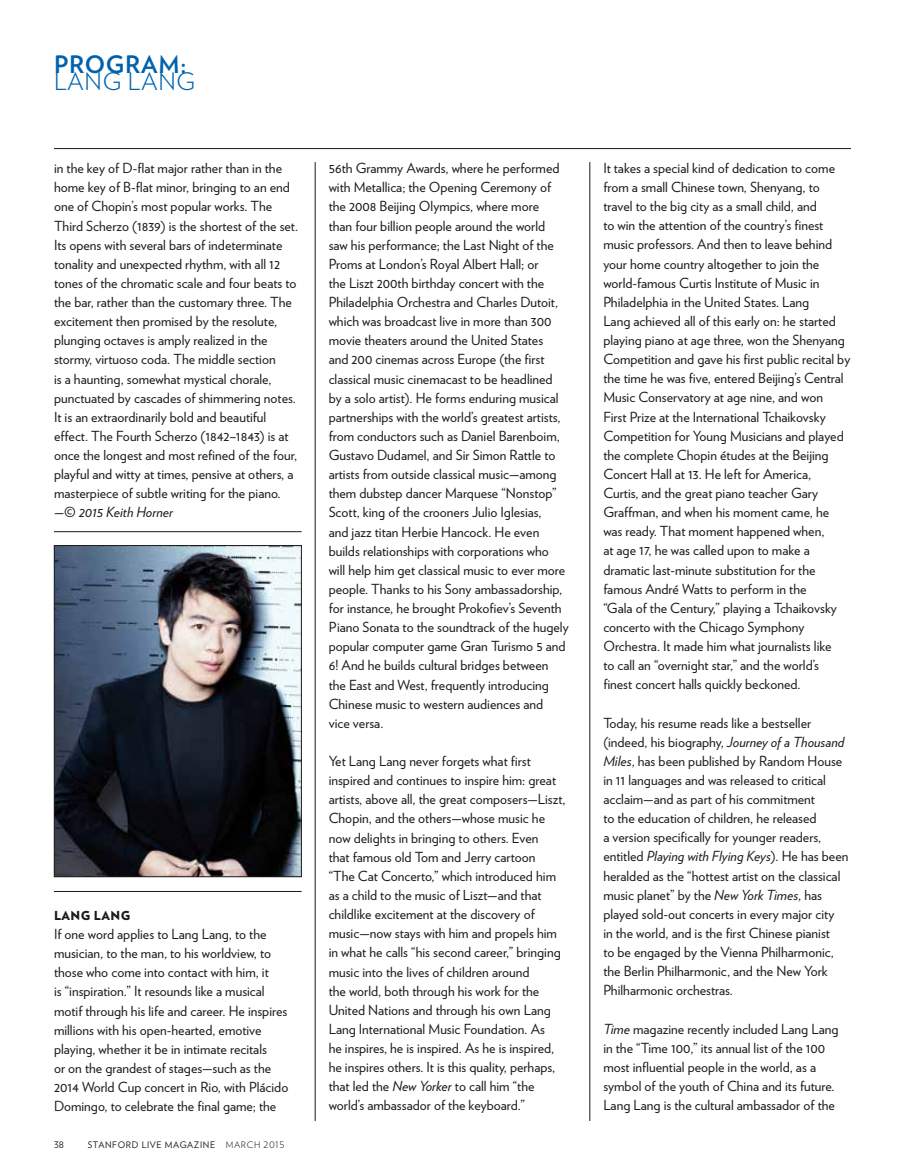
<style>
.page{position:relative;width:905px;height:1175px;background:#fff}
.page>*{position:absolute;margin:0;border:0;box-sizing:border-box;transform-origin:0 0}
.t1{font:700 24px "Verlag";letter-spacing:.03em;color:#0062ae}
.t2{font:300 24px "Verlag";letter-spacing:.03em;color:#0062ae}
.t3{font:13.8px/19px "Verlag";color:#1c1b1b}
.t4{font:900 12.3px "Verlag";letter-spacing:.04em;color:#1c1b1b}
.t5{font:9px "Verlag";letter-spacing:.065em;color:#1c1b1b}
.s1{font-style:italic}
.s2{font-weight:300}
</style>
<div class="page">
<hr style="left:589px;top:162px;width:1px;height:958px;background:#1c1b1b">
<hr style="left:315px;top:162px;width:1px;height:958px;background:#1c1b1b">
<hr style="left:54px;top:148px;width:796px;height:1px;background:#1c1b1b">
<hr style="left:54px;top:891px;width:248px;height:1px;background:#1c1b1b">
<hr style="left:54px;top:531px;width:248px;height:1px;background:#1c1b1b">
<img style="left:56px;top:547px;width:243px;height:328px">
<div style="left:54px;top:545px;width:247px;height:332px;border:1px solid #1c1b1b"></div>
<h1 class="t1" style="left:54px;top:46px;width:134px">PROGRAM:</h1>
<h1 class="t2" style="left:54px;top:63px;width:143px">LANG LANG</h1>
<p class="t3" style="left:54px;top:158px;width:245px">in the key of D-flat major rather than in the home key of B-flat minor, bringing to an end one of Chopin’s most popular works. The Third Scherzo (1839) is the shortest of the set.<br>Its opens with several bars of indeterminate tonality and unexpected rhythm, with all 12 tones of the chromatic scale and four beats to the bar, rather than the customary three. The excitement then promised by the resolute, plunging octaves is amply realized in the stormy, virtuoso coda. The middle section<br>is a haunting, somewhat mystical chorale, punctuated by cascades of shimmering notes.<br>It is an extraordinarily bold and beautiful effect. The Fourth Scherzo (1842–1843) is at once the longest and most refined of the four, playful and witty at times, pensive at others, a masterpiece of subtle writing for the piano. <span class="s1">—</span>© <span class="s1">2015 Keith Horner</span></p>
<p class="t4" style="left:54px;top:905px;width:78px">LANG LANG</p>
<p class="t3" style="left:54px;top:923px;width:236px">If one word applies to Lang Lang, to the musician, to the man, to his worldview, to those who come into contact with him, it<br>is “inspiration.” It resounds like a musical motif through his life and career. He inspires millions with his open-hearted, emotive playing, whether it be in intimate recitals<br>or on the grandest of stages—such as the 2014 World Cup concert in Rio, with Plácido Domingo, to celebrate the final game; the</p>
<p class="t5" style="left:54px;top:1138px;width:11px">38</p>
<p class="t5" style="left:88px;top:1138px;width:198px">STANFORD LIVE MAGAZINE <span class="s2">MARCH 2015</span></p>
<p class="t3" style="left:329px;top:158px;width:241px">56th Grammy Awards, where he performed with Metallica; the Opening Ceremony of the 2008 Beijing Olympics, where more<br>than four billion people around the world<br>saw his performance; the Last Night of the Proms at London’s Royal Albert Hall; or<br>the Liszt 200th birthday concert with the Philadelphia Orchestra and Charles Dutoit, which was broadcast live in more than 300 movie theaters around the United States<br>and 200 cinemas across Europe (the first classical music cinemacast to be headlined by a solo artist). He forms enduring musical partnerships with the world’s greatest artists, from conductors such as Daniel Barenboim, Gustavo Dudamel, and Sir Simon Rattle to artists from outside classical music—among them dubstep dancer Marquese “Nonstop” Scott, king of the crooners Julio Iglesias,<br>and jazz titan Herbie Hancock. He even builds relationships with corporations who will help him get classical music to ever more people. Thanks to his Sony ambassadorship, for instance, he brought Prokofiev’s Seventh Piano Sonata to the soundtrack of the hugely popular computer game Gran Turismo 5 and 6! And he builds cultural bridges between the East and West, frequently introducing Chinese music to western audiences and<br>vice versa.</p>
<p class="t3" style="left:329px;top:751px;width:238px">Yet Lang Lang never forgets what first inspired and continues to inspire him: great artists, above all, the great composers—Liszt, Chopin, and the others—whose music he now delights in bringing to others. Even<br>that famous old Tom and Jerry cartoon<br>“The Cat Concerto,” which introduced him as a child to the music of Liszt—and that childlike excitement at the discovery of music—now stays with him and propels him in what he calls “his second career,” bringing music into the lives of children around<br>the world, both through his work for the United Nations and through his own Lang Lang International Music Foundation. As<br>he inspires, he is inspired. As he is inspired, he inspires others. It is this quality, perhaps, that led the <span class="s1">New Yorker</span> to call him “the world’s ambassador of the keyboard.”</p>
<p class="t3" style="left:603px;top:158px;width:248px">It takes a special kind of dedication to come from a small Chinese town, Shenyang, to travel to the big city as a small child, and<br>to win the attention of the country’s finest music professors. And then to leave behind your home country altogether to join the world-famous Curtis Institute of Music in Philadelphia in the United States. Lang<br>Lang achieved all of this early on: he started playing piano at age three, won the Shenyang Competition and gave his first public recital by the time he was five, entered Beijing’s Central Music Conservatory at age nine, and won<br>First Prize at the International Tchaikovsky Competition for Young Musicians and played the complete Chopin études at the Beijing Concert Hall at 13. He left for America,<br>Curtis, and the great piano teacher Gary Graffman, and when his moment came, he was ready. That moment happened when,<br>at age 17, he was called upon to make a dramatic last-minute substitution for the famous André Watts to perform in the<br>“Gala of the Century,” playing a Tchaikovsky concerto with the Chicago Symphony Orchestra. It made him what journalists like<br>to call an “overnight star,” and the world’s finest concert halls quickly beckoned.</p>
<p class="t3" style="left:603px;top:712px;width:246px">Today, his resume reads like a bestseller (indeed, his biography, <span class="s1">Journey of a Thousand Miles</span>, has been published by Random House in 11 languages and was released to critical acclaim—and as part of his commitment<br>to the education of children, he released<br>a version specifically for younger readers, entitled <span class="s1">Playing with Flying Keys</span>). He has been heralded as the “hottest artist on the classical music planet” by the <span class="s1">New York Times</span>, has played sold-out concerts in every major city<br>in the world, and is the first Chinese pianist<br>to be engaged by the Vienna Philharmonic, the Berlin Philharmonic, and the New York Philharmonic orchestras.</p>
<p class="t3" style="left:603px;top:1018px;width:237px"><span class="s1">Time</span> magazine recently included Lang Lang in the “Time 100,” its annual list of the 100 most influential people in the world, as a symbol of the youth of China and its future.<br>Lang Lang is the cultural ambassador of the</p>
</div>
